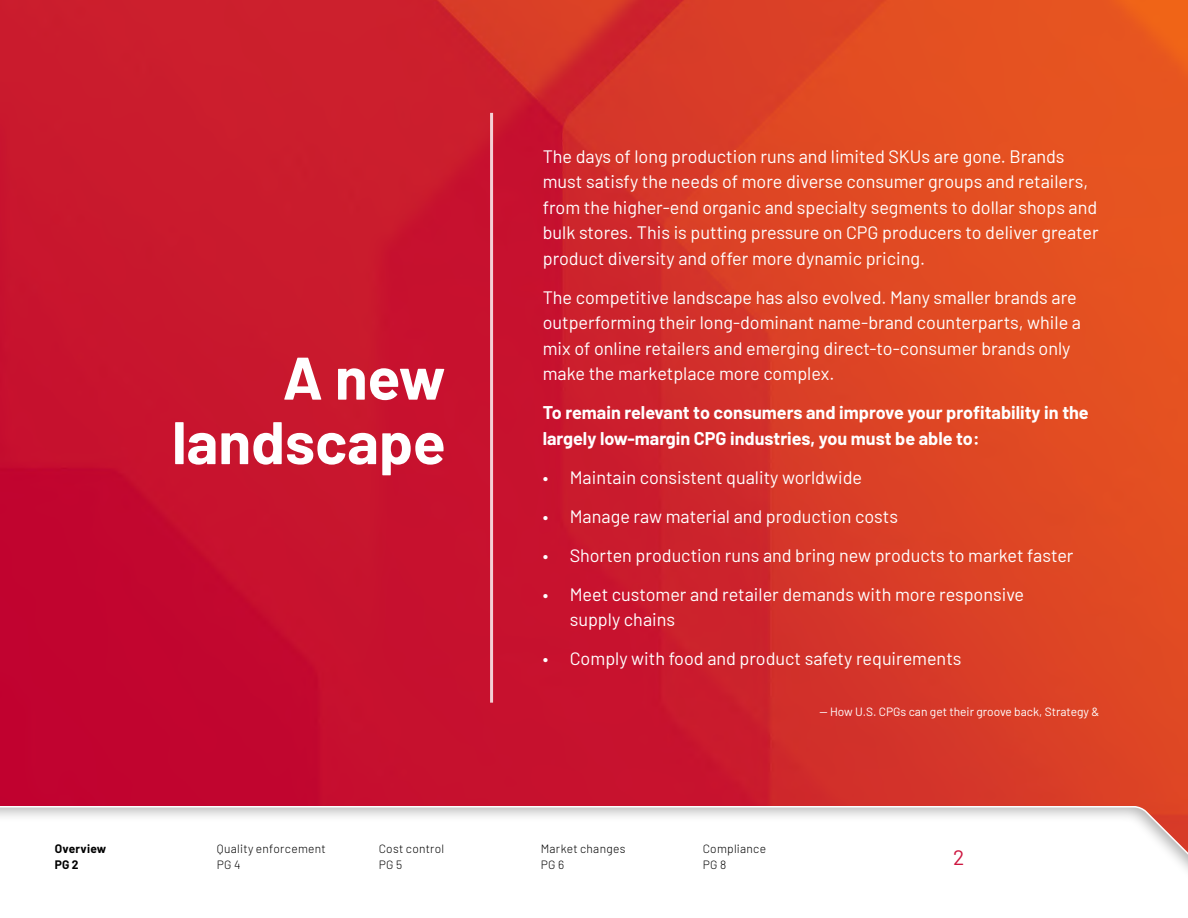
<style>
.page{position:relative;width:1188px;height:918px;background:#fff}
.page>*{position:absolute;margin:0;border:0;box-sizing:border-box;transform-origin:0 0}
.t1{font:700 60px/64.5px "Barlow";color:#fff;text-align:right}
.t2{font:21px "Barlow";color:#cd163f}
.t3{font:18px/25.5px "Barlow";color:#fff}
.t4{font:700 18px/25.5px "Barlow";color:#fff}
.t5{font:300 12px/16.5px "Barlow";letter-spacing:.025em;color:#000}
.t6{font:12px "Barlow";color:#fff}
.t7{font:700 12px/16.5px "Barlow";letter-spacing:.02em;color:#000}
</style>
<div class="page">
<img style="left:0;top:0;width:1188px;height:795px">
<hr style="left:490px;top:113px;width:3px;height:590px;background:#fff">
<div style="left:0;top:795px;width:1188px;height:123px;background:#000;opacity:.3"></div>
<svg style="left:0;top:805px;width:1188px;height:113px"></svg>
<h1 class="t1" style="left:172px;top:341px;width:275px">A new landscape</h1>
<p class="t3" style="left:543px;top:142px;width:557px">The days of long production runs and limited SKUs are gone. Brands must satisfy the needs of more diverse consumer groups and retailers, from the higher-end organic and specialty segments to dollar shops and bulk stores. This is putting pressure on CPG producers to deliver greater product diversity and offer more dynamic pricing.</p>
<p class="t3" style="left:543px;top:283px;width:540px">The competitive landscape has also evolved. Many smaller brands are outperforming their long-dominant name-brand counterparts, while a mix of online retailers and emerging direct-to-consumer brands only make the marketplace more complex.</p>
<p class="t4" style="left:543px;top:398px;width:548px">To remain relevant to consumers and improve your profitability in the largely low-margin CPG industries, you must be able to:</p>
<p class="t3" style="left:543px;top:463px;width:321px">• Maintain consistent quality worldwide</p>
<p class="t3" style="left:543px;top:502px;width:357px">• Manage raw material and production costs</p>
<p class="t3" style="left:543px;top:541px;width:532px">• Shorten production runs and bring new products to market faster</p>
<p class="t3" style="left:570px;top:580px;width:456px;text-indent:-27px">• Meet customer and retailer demands with more responsive supply chains</p>
<p class="t3" style="left:543px;top:644px;width:420px">• Comply with food and product safety requirements</p>
<p class="t6" style="left:819px;top:703px;width:281px">— How U.S. CPGs can get their groove back, Strategy &amp;</p>
<p class="t7" style="left:55px;top:839px;width:53px">Overview<br>PG 2</p>
<p class="t5" style="left:217px;top:839px;width:111px">Quality enforcement<br>PG 4</p>
<p class="t5" style="left:379px;top:839px;width:67px">Cost control<br>PG 5</p>
<p class="t5" style="left:541px;top:839px;width:86px">Market changes<br>PG 6</p>
<p class="t5" style="left:703px;top:839px;width:65px">Compliance<br>PG 8</p>
<p class="t2" style="left:953px;top:842px;width:13px">2</p>
</div>
